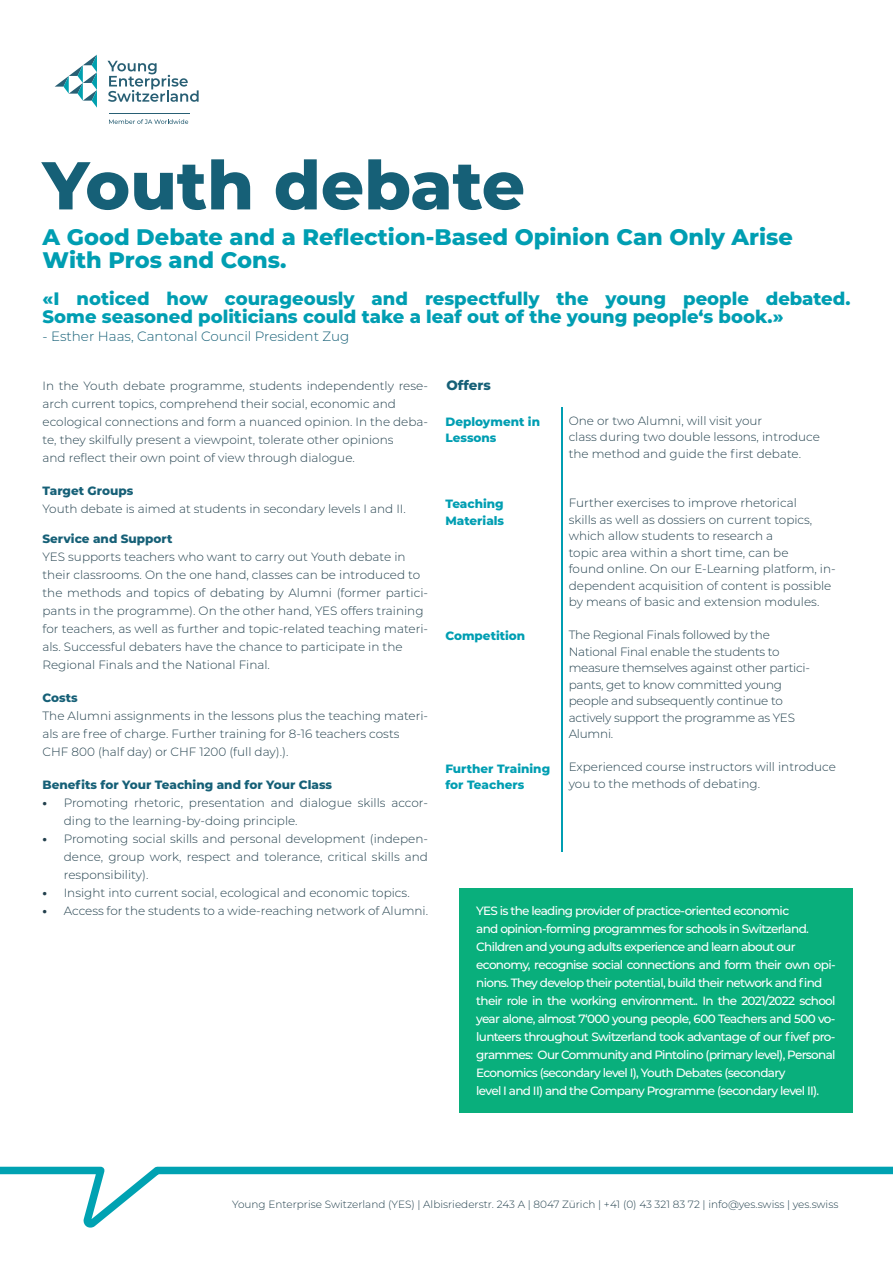
<style>
.page{position:relative;width:893px;height:1263px;background:#fff}
.page>*{position:absolute;margin:0;border:0;box-sizing:border-box;transform-origin:0 0}
.t1{font:800 67.5px "Montserrat";color:#166077}
.t2{font:800 22.5px/22.5px "Montserrat";color:#009eb2}
.t3{font:800 18px/18px "Montserrat";color:#009eb2}
.t4{font:300 13.5px "Montserrat";color:#166077}
.t5{font:800 13.5px "Montserrat";color:#166077}
.t6{font:300 12px/18px "Montserrat";color:#22404d}
.t7{font:500 12px/18px "Montserrat";letter-spacing:-.055em;color:#fff}
.t8{font:300 12px/16.5px "Montserrat";letter-spacing:-.02em;color:#22404d}
.t9{font:800 12px/16.5px "Montserrat";color:#009eb2}
.t10{font:800 12px "Montserrat";color:#166077}
.t11{font:300 10.5px "Montserrat";color:#22404d}
.s1{font-weight:800}
</style>
<div class="page">
<svg style="left:0;top:1166px;width:893px;height:62px"></svg>
<hr style="left:109px;top:113px;width:80px;height:1px;background:#285f74">
<svg style="left:55px;top:55px;width:42px;height:53px"></svg>
<svg style="left:108px;top:61px;width:91px;height:41px"></svg>
<svg style="left:109px;top:119px;width:79px;height:5px"></svg>
<div style="left:459px;top:888px;width:394px;height:224px;background:#09af7c"></div>
<hr style="left:562px;top:407px;width:1px;height:445px;background:#009eb2">
<h1 class="t1" style="left:43px;top:136px;width:484px">Youth debate</h1>
<h2 class="t2" style="left:43px;top:225px;width:752px">A Good Debate and a Reflection-Based Opinion Can Only Arise<br>With Pros and Cons.</h2>
<h3 class="t3" style="left:43px;top:288px;width:809px">«I noticed how courageously and respectfully the young people debated.<br>Some seasoned politicians could take a leaf out of the young people‘s book.»</h3>
<p class="t4" style="left:43px;top:327px;width:308px">- Esther Haas, Cantonal Council President Zug</p>
<p class="t6" style="left:43px;top:376px;width:387px">In the Youth debate programme, students independently rese&shy;arch current topics, comprehend their social, economic and ecological connections and form a nuanced opinion. In the deba&shy;te, they skilfully present a viewpoint, tolerate other opinions<br>and reflect their own point of view through dialogue.</p>
<p class="t10" style="left:43px;top:481px;width:92px">Target Groups</p>
<p class="t6" style="left:43px;top:499px;width:365px">Youth debate is aimed at students in secondary levels I and II.</p>
<p class="t10" style="left:43px;top:529px;width:131px">Service and Support</p>
<p class="t6" style="left:43px;top:547px;width:387px">YES supports teachers who want to carry out Youth debate in their classrooms. On the one hand, classes can be introduced to the methods and topics of debating by Alumni (former partici&shy;pants in the programme). On the other hand, YES offers training for teachers, as well as further and topic-related teaching materi&shy;als. Successful debaters have the chance to participate in the Regional Finals and the National Final.</p>
<p class="t10" style="left:43px;top:688px;width:37px">Costs</p>
<p class="t6" style="left:43px;top:706px;width:387px">The Alumni assignments in the lessons plus the teaching materi&shy;als are free of charge. Further training for 8-16 teachers costs<br>CHF 800 (half day) or CHF 1200 (full day).).</p>
<p class="t10" style="left:43px;top:775px;width:291px">Benefits for Your Teaching and for Your Class</p>
<p class="t6" style="left:64px;top:793px;width:366px;text-indent:-21px"><span class="s1">•</span> Promoting rhetoric, presentation and dialogue skills accor&shy;ding to the learning-by-doing principle.</p>
<p class="t6" style="left:64px;top:829px;width:366px;text-align:justify;text-indent:-21px"><span class="s1">•</span> Promoting social skills and personal development (indepen&shy;dence, group work, respect and tolerance, critical skills and responsibility).</p>
<p class="t6" style="left:43px;top:883px;width:369px"><span class="s1">•</span> Insight into current social, ecological and economic topics.</p>
<p class="t6" style="left:43px;top:901px;width:387px"><span class="s1">•</span> Access for the students to a wide-reaching network of Alumni.</p>
<p class="t5" style="left:446px;top:375px;width:46px">Offers</p>
<p class="t9" style="left:445px;top:413px;width:96px">Deployment in<br>Lessons</p>
<p class="t9" style="left:445px;top:495px;width:60px">Teaching<br>Materials</p>
<p class="t9" style="left:445px;top:627px;width:81px">Competition</p>
<p class="t9" style="left:445px;top:759px;width:106px">Further Training for Teachers</p>
<p class="t6" style="left:569px;top:412px;width:253px;line-height:16.5px">One or two Alumni, will visit your<br>class during two double lessons, introduce the method and guide the first debate.</p>
<p class="t6" style="left:569px;top:494px;width:268px;line-height:16.5px">Further exercises to improve rhetorical<br>skills as well as dossiers on current topics, which allow students to research a<br>topic area within a short time, can be<br>found online. On our E-Learning platform, in&shy;dependent acquisition of content is possible by means of basic and extension modules.</p>
<p class="t8" style="left:569px;top:626px;width:243px">The Regional Finals followed by the National Final enable the students to measure themselves against other partici&shy;pants, get to know committed young people and subsequently continue to actively support the programme as YES Alumni.</p>
<p class="t6" style="left:569px;top:758px;width:269px;line-height:16.5px">Experienced course instructors will introduce you to the methods of debating.</p>
<p class="t7" style="left:476px;top:901px;width:361px">YES is the leading provider of practice-oriented economic<br>and opinion-forming programmes for schools in Switzerland.<br>Children and young adults experience and learn about our economy, recognise social connections and form their own opi&shy;nions. They develop their potential, build their network and find their role in the working environment.. In the 2021/2022 school year alone, almost 7‘000 young people, 600 Teachers and 500 vo&shy;lunteers throughout Switzerland took advantage of our fivef pro&shy;grammes: Our Community and Pintolino (primary level), Personal Economics (secondary level I), Youth Debates (secondary<br>level I and II) and the Company Programme (secondary level II).</p>
<p class="t11" style="left:232px;top:1197px;width:608px">Young Enterprise Switzerland (YES) | Albisriederstr. 243 A | 8047 Zürich | +41 (0) 43 321 83 72 | info@yes.swiss | yes.swiss</p>
</div>
